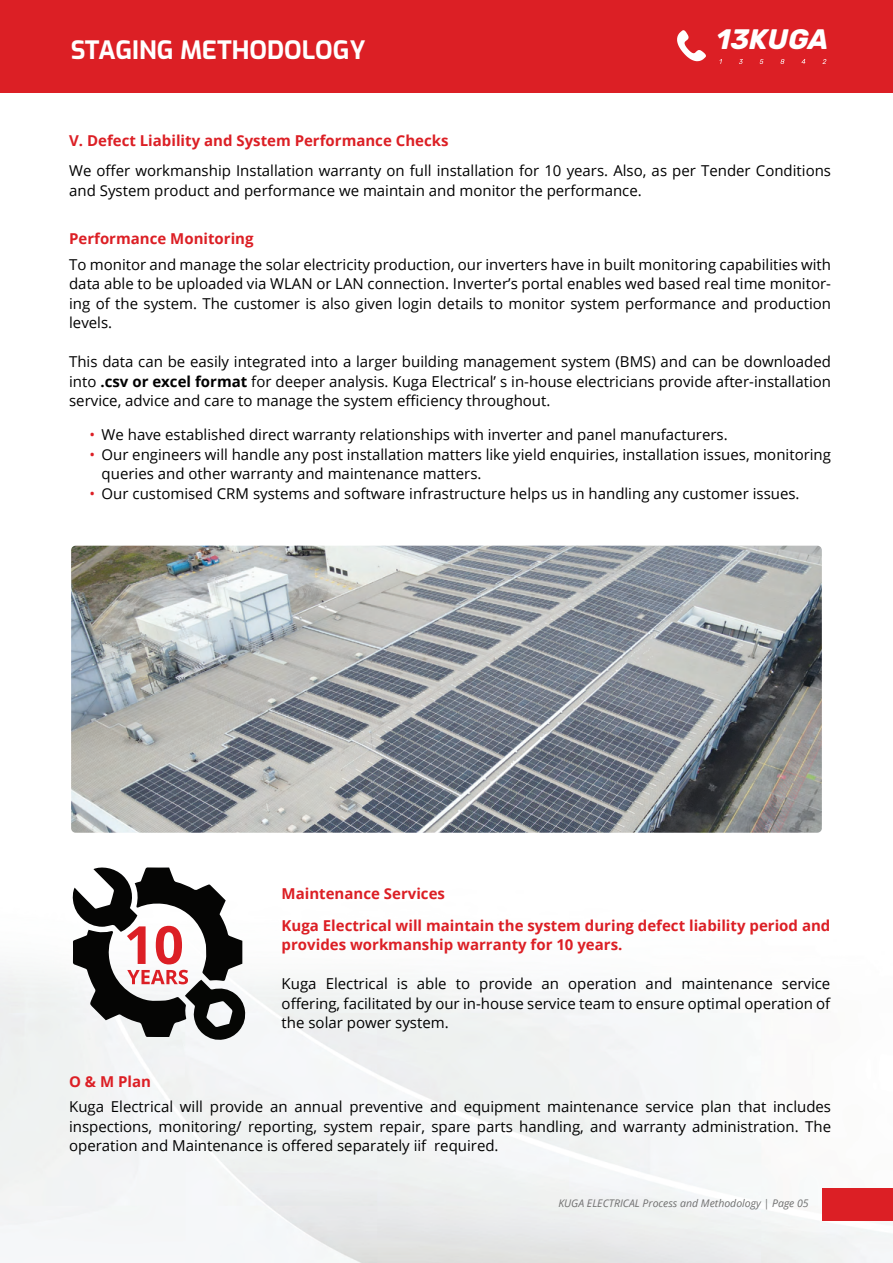
<style>
.page{position:relative;width:893px;height:1263px;background:#fff}
.page>*{position:absolute;margin:0;border:0;box-sizing:border-box;transform-origin:0 0}
.t1{font:italic 700 28.05px "Rubik";color:#fff}
.t2{font:700 25.2px "Exo";color:#fff}
.t3{font:15px/19.5px "Open Sans";color:#000;text-align:justify}
.t4{font:700 15px/19.5px "Open Sans";color:#dc1f25}
.t5{font:italic 10.5px "Open Sans";color:#707070}
.s1{font-weight:700}
.s2{color:#dc1f25}
</style>
<div class="page">
<img style="left:0;top:894px;width:893px;height:369px">
<div style="left:0;top:0;width:893px;height:92px;background:#dc1f25"></div>
<svg style="left:677px;top:30px;width:29px;height:31px"></svg>
<svg style="left:739px;top:59px;width:4px;height:5px"></svg>
<svg style="left:760px;top:59px;width:3px;height:5px"></svg>
<svg style="left:780px;top:59px;width:4px;height:5px"></svg>
<svg style="left:801px;top:59px;width:4px;height:5px"></svg>
<svg style="left:822px;top:59px;width:4px;height:5px"></svg>
<div style="left:822px;top:1187px;width:71px;height:33px;background:#dc1f25"></div>
<svg style="left:73px;top:867px;width:173px;height:174px"></svg>
<img style="left:71px;top:546px;width:751px;height:287px">
<h2 class="t2" style="left:70px;top:31px;width:297px">STAGING METHODOLOGY</h2>
<h1 class="t1" style="left:717px;top:23px;width:113px">13KUGA</h1>
<p class="t4" style="left:69px;top:131px;width:381px">V. Defect Liability and System Performance Checks</p>
<p class="t3" style="left:69px;top:161px;width:763px">We offer workmanship Installation warranty on full installation for 10 years. Also, as per Tender Conditions and System product and performance we maintain and monitor the performance.</p>
<p class="t4" style="left:69px;top:229px;width:186px">Performance Monitoring</p>
<p class="t3" style="left:69px;top:254px;width:763px">To monitor and manage the solar electricity production, our inverters have in built monitoring capabilities with data able to be uploaded via WLAN or LAN connection. Inverter’s portal enables wed based real time monitor&shy;ing of the system. The customer is also given login details to monitor system performance and production levels.</p>
<p class="t3" style="left:69px;top:352px;width:763px">This data can be easily integrated into a larger building management system (BMS) and can be downloaded into <span class="s1">.csv or excel format</span> for deeper analysis. Kuga Electrical’ s in-house electricians provide after-installation service, advice and care to manage the system efficiency throughout.</p>
<p class="t3" style="left:89px;top:424px;width:640px"><span class="s2">•</span> We have established direct warranty relationships with inverter and panel manufacturers.</p>
<p class="t3" style="left:102px;top:444px;width:731px;text-indent:-12px"><span class="s2">•</span> Our engineers will handle any post installation matters like yield enquiries, installation issues, monitoring queries and other warranty and maintenance matters.</p>
<p class="t3" style="left:89px;top:483px;width:712px"><span class="s2">•</span> Our customised CRM systems and software infrastructure helps us in handling any customer issues.</p>
<p class="t4" style="left:282px;top:883px;width:165px">Maintenance Services</p>
<p class="t4" style="left:69px;top:1071px;width:83px">O &amp; M Plan</p>
<p class="t4" style="left:282px;top:915px;width:550px">Kuga Electrical will maintain the system during defect liability period and provides workmanship warranty for 10 years.</p>
<p class="t3" style="left:282px;top:973px;width:550px">Kuga Electrical is able to provide an operation and maintenance service offering, facilitated by our in-house service team to ensure optimal operation of the solar power system.</p>
<p class="t3" style="left:69px;top:1097px;width:763px">Kuga Electrical will provide an annual preventive and equipment maintenance service plan that includes inspections, monitoring/ reporting, system repair, spare parts handling, and warranty administration. The operation and Maintenance is offered separately iif required.</p>
<p class="t5" style="left:558px;top:1196px;width:252px">KUGA ELECTRICAL Process and Methodology | Page 05</p>
</div>
